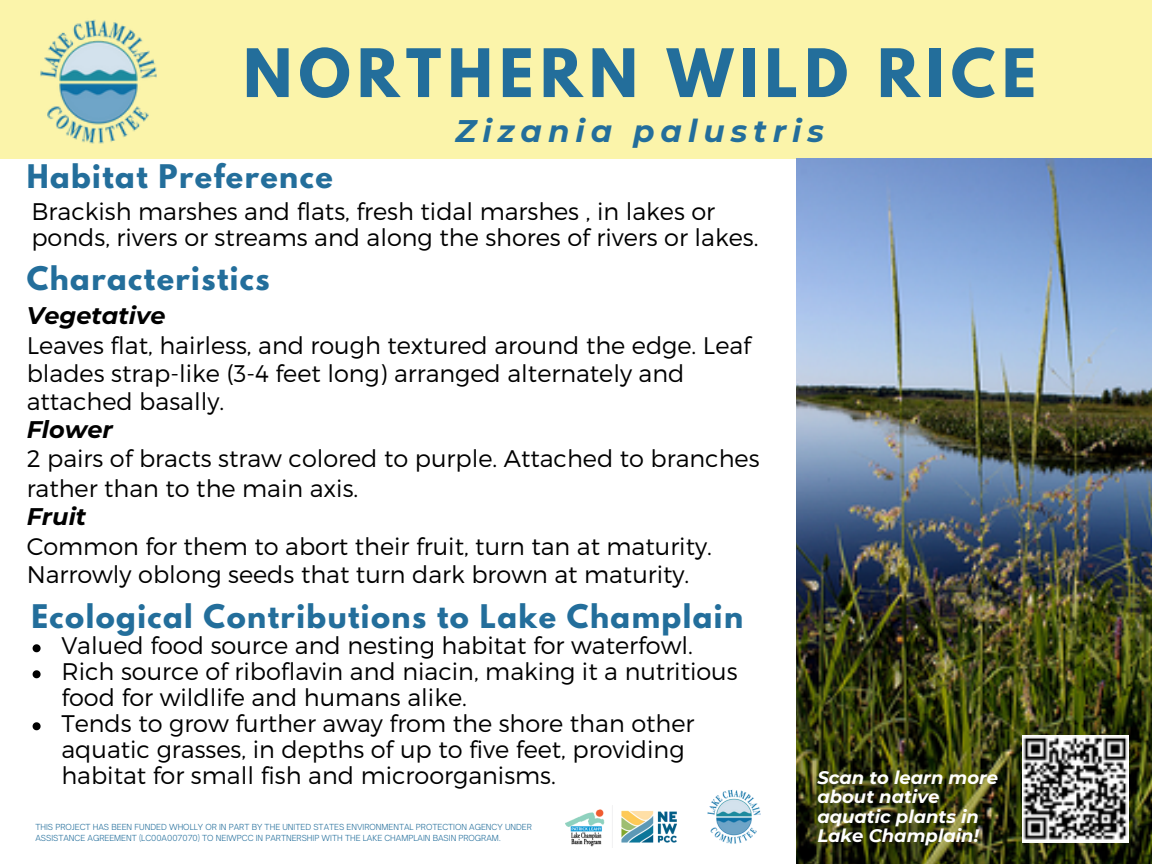
<style>
.page{position:relative;width:1152px;height:864px;background:#fff}
.page>*{position:absolute;margin:0;border:0;box-sizing:border-box;transform-origin:0 0}
.t1{font:700 59.2px "League Spartan";letter-spacing:.11em;color:#236e9b}
.t2{font:italic 700 31.2px "Montserrat";letter-spacing:.19em;color:#236e9b}
.t3{font:700 28.8px "League Spartan";letter-spacing:.05em;color:#236e9b}
.t4{font:300 24px/28.8px "Montserrat";color:#000}
.t5{font:italic 700 18px/19.6px "Montserrat";color:#fff}
.t6{font:300 8px/10.8px "Open Sauce One";color:#236e9b}
.s1{font-weight:700;font-style:italic}
</style>
<div class="page">
<div style="left:0;top:0;width:1152px;height:158px;background:#fbf4aa"></div>
<img style="left:796px;top:158px;width:356px;height:705px">
<img style="left:40px;top:19px;width:117px;height:125px">
<img style="left:1023px;top:735px;width:106px;height:108px">
<svg style="left:33px;top:644px;width:8px;height:8px"></svg>
<svg style="left:33px;top:670px;width:8px;height:8px"></svg>
<svg style="left:33px;top:722px;width:8px;height:8px"></svg>
<img style="left:565px;top:805px;width:111px;height:42px">
<img style="left:707px;top:789px;width:54px;height:55px">
<h2 class="t1" style="left:243px;top:44px;width:794px">NORTHERN WILD RICE</h2>
<p class="t2" style="left:456px;top:112px;width:370px">Zizania palustris</p>
<p class="t3" style="left:27px;top:162px;width:308px">Habitat Preference</p>
<h1 class="t4" style="left:31px;top:198px;width:729px;line-height:25.6px">Brackish marshes and flats, fresh tidal marshes , in lakes or ponds, rivers or streams and along the shores of rivers or lakes.</h1>
<p class="t3" style="left:27px;top:264px;width:245px">Characteristics</p>
<p class="t4" style="left:27px;top:300px;width:734px"><span class="s1">Vegetative<br></span>Leaves flat, hairless, and rough textured around the edge. Leaf blades strap-like (3-4 feet long) arranged alternately and attached basally.<br><span class="s1">Flower<br></span>2 pairs of bracts straw colored to purple. Attached to branches rather than to the main axis.<br><span class="s1">Fruit<br></span>Common for them to abort their fruit, turn tan at maturity.<br>Narrowly oblong seeds that turn dark brown at maturity.</p>
<h2 class="t3" style="left:31px;top:602px;width:713px">Ecological Contributions to Lake Champlain</h2>
<h3 class="t4" style="left:61px;top:630px;width:633px">Valued food source and nesting habitat for waterfowl.</h3>
<h2 class="t4" style="left:61px;top:658px;width:678px;line-height:26px">Rich source of riboflavin and niacin, making it a nutritious food for wildlife and humans alike.</h2>
<h3 class="t4" style="left:61px;top:710px;width:635px;line-height:26px">Tends to grow further away from the shore than other aquatic grasses, in depths of up to five feet, providing habitat for small fish and microorganisms.</h3>
<p class="t6" style="left:35px;top:822px;width:498px">THIS PROJECT HAS BEEN FUNDED WHOLLY OR IN PART BY THE UNITED STATES ENVIRONMENTAL PROTECTION AGENCY UNDER<br>ASSISTANCE AGREEMENT (LC00A007070) TO NEIWPCC IN PARTNERSHIP WITH THE LAKE CHAMPLAIN BASIN PROGRAM.</p>
<h2 class="t5" style="left:817px;top:768px;width:182px">Scan to learn more about native aquatic plants in<br>Lake Champlain!</h2>
</div>
